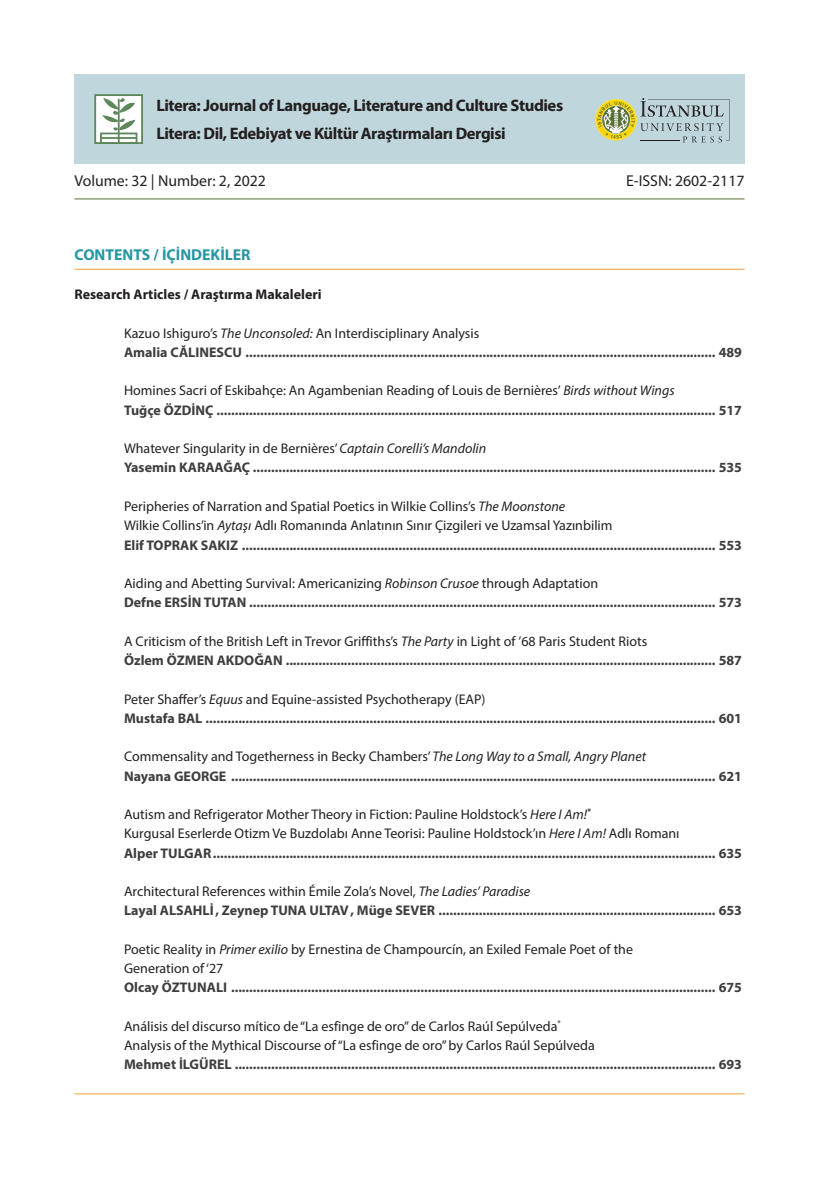
<style>
.page{position:relative;width:819px;height:1191px;background:#fff}
.page>*{position:absolute;margin:0;border:0;box-sizing:border-box;transform-origin:0 0}
.t1{font:700 16.62px/28px "Myriad Pro";letter-spacing:-.025em;color:#231f20}
.t2{font:15.75px "Myriad Pro";color:#231f20}
.t3{font:700 15.75px "Myriad Pro";color:#2896a2}
.t4{font:700 14px/19.2px "Myriad Pro";color:#3e3e3f}
.t5{font:14px/19.2px "Myriad Pro";color:#231f20}
.t6{font:700 14px "Myriad Pro";color:#231f20}
.s1{font-weight:400;color:#231f20}
.s2{font-weight:400;font-style:italic;color:#231f20}
.s3{font-style:italic}
</style>
<div class="page">
<hr style="left:74px;top:269px;width:670px;height:1px;background:#f89a32">
<hr style="left:74px;top:198px;width:670px;height:1px;background:#556f35">
<div style="left:74px;top:74px;width:670px;height:90px;background:#bfd7dc"></div>
<div style="left:94px;top:94px;width:49px;height:50px;background:#fff;border:2px solid #5d875a"></div>
<div style="left:100px;top:133px;width:37px;height:11px;border:2px solid #5d875a"></div>
<hr style="left:100px;top:137px;width:36px;height:2px;background:#5d875a">
<svg style="left:102px;top:98px;width:33px;height:33px"></svg>
<hr style="left:118px;top:99px;width:2px;height:45px;background:#5d875a">
<svg style="left:595px;top:98px;width:134px;height:45px"></svg>
<hr style="left:74px;top:1093px;width:670px;height:1px;background:#f89a32">
<p class="t1" style="left:156px;top:91px;width:408px">Litera: Journal of Language, Literature and Culture Studies<br>Litera: Dil, Edebiyat ve Kültür Araştırmaları Dergisi</p>
<p class="t2" style="left:74px;top:171px;width:193px">Volume: 32 | Number: 2, 2022</p>
<p class="t2" style="left:626px;top:171px;width:120px">E-ISSN: 2602-2117</p>
<p class="t3" style="left:74px;top:244px;width:178px">CONTENTS / İÇİNDEKİLER</p>
<p class="t6" style="left:74px;top:285px;width:248px">Research Articles / Araştırma Makaleleri</p>
<p class="t4" style="left:124px;top:323px;width:619px"><span class="s1">Kazuo Ishiguro’s</span> <span class="s2">The Unconsoled:</span> <span class="s1">An Interdisciplinary Analysis<br></span>Amalia CĂLINESCU ................................................................................................................................. 489</p>
<p class="t4" style="left:124px;top:380px;width:619px"><span class="s1">Homines Sacri of Eskibahçe: An Agambenian Reading of Louis de Bernières’</span> <span class="s2">Birds without Wings<br></span>Tuğçe ÖZDİNÇ ......................................................................................................................................... 517</p>
<p class="t4" style="left:124px;top:438px;width:619px"><span class="s1">Whatever Singularity in de Bernières’</span> <span class="s2">Captain Corelli’s Mandolin<br></span>Yasemin KARAAĞAÇ ............................................................................................................................... 535</p>
<p class="t4" style="left:124px;top:496px;width:619px"><span class="s1">Peripheries of Narration and Spatial Poetics in Wilkie Collins’s</span> <span class="s2">The Moonstone<br></span><span class="s1">Wilkie Collins’in</span> <span class="s2">Aytaşı</span> <span class="s1">Adlı Romanında Anlatının Sınır Çizgileri ve Uzamsal Yazınbilim<br></span>Elif TOPRAK SAKIZ .................................................................................................................................. 553</p>
<p class="t4" style="left:124px;top:573px;width:619px"><span class="s1">Aiding and Abetting Survival: Americanizing</span> <span class="s2">Robinson Crusoe</span> <span class="s1">through Adaptation<br></span>Defne ERSİN TUTAN ................................................................................................................................ 573</p>
<p class="t4" style="left:124px;top:631px;width:619px"><span class="s1">A Criticism of the British Left in Trevor Griffiths’s</span> <span class="s2">The Party</span> <span class="s1">in Light of ’68 Paris Student Riots<br></span>Özlem ÖZMEN AKDOĞAN ...................................................................................................................... 587</p>
<p class="t4" style="left:124px;top:688px;width:619px"><span class="s1">Peter Shaffer’s</span> <span class="s2">Equus</span> <span class="s1">and Equine-assisted Psychotherapy (EAP)<br></span>Mustafa BAL ............................................................................................................................................ 601</p>
<p class="t4" style="left:124px;top:746px;width:619px"><span class="s1">Commensality and Togetherness in Becky Chambers’</span> <span class="s2">The Long Way to a Small, Angry Planet<br></span>Nayana GEORGE ..................................................................................................................................... 621</p>
<p class="t4" style="left:124px;top:804px;width:619px"><span class="s1">Autism and Refrigerator Mother Theory in Fiction: Pauline Holdstock’s</span> <span class="s2">Here I Am!</span><sup>*<br></sup><span class="s1">Kurgusal Eserlerde Otizm Ve Buzdolabı Anne Teorisi: Pauline Holdstock’ın</span> <span class="s2">Here I Am!</span> <span class="s1">Adlı Romanı<br></span>Alper TULGAR.......................................................................................................................................... 635</p>
<p class="t4" style="left:124px;top:881px;width:619px"><span class="s1">Architectural References within Émile Zola’s Novel,</span> <span class="s2">The Ladies’ Paradise<br></span>Layal ALSAHLİ, Zeynep TUNA ULTAV, Müge SEVER ............................................................................ 653</p>
<p class="t5" style="left:124px;top:939px;width:510px">Poetic Reality in <span class="s3">Primer exilio</span> by Ernestina de Champourcín, an Exiled Female Poet of the<br>Generation of ‘27</p>
<p class="t4" style="left:124px;top:977px;width:619px">Olcay ÖZTUNALI ..................................................................................................................................... 675</p>
<p class="t5" style="left:124px;top:1016px;width:472px">Análisis del discurso mítico de “La esfinge de oro” de Carlos Raúl Sepúlveda<sup>*<br></sup>Analysis of the Mythical Discourse of “La esfinge de oro” by Carlos Raúl Sepúlveda</p>
<p class="t4" style="left:124px;top:1054px;width:619px">Mehmet İLGÜREL .................................................................................................................................... 693</p>
</div>
